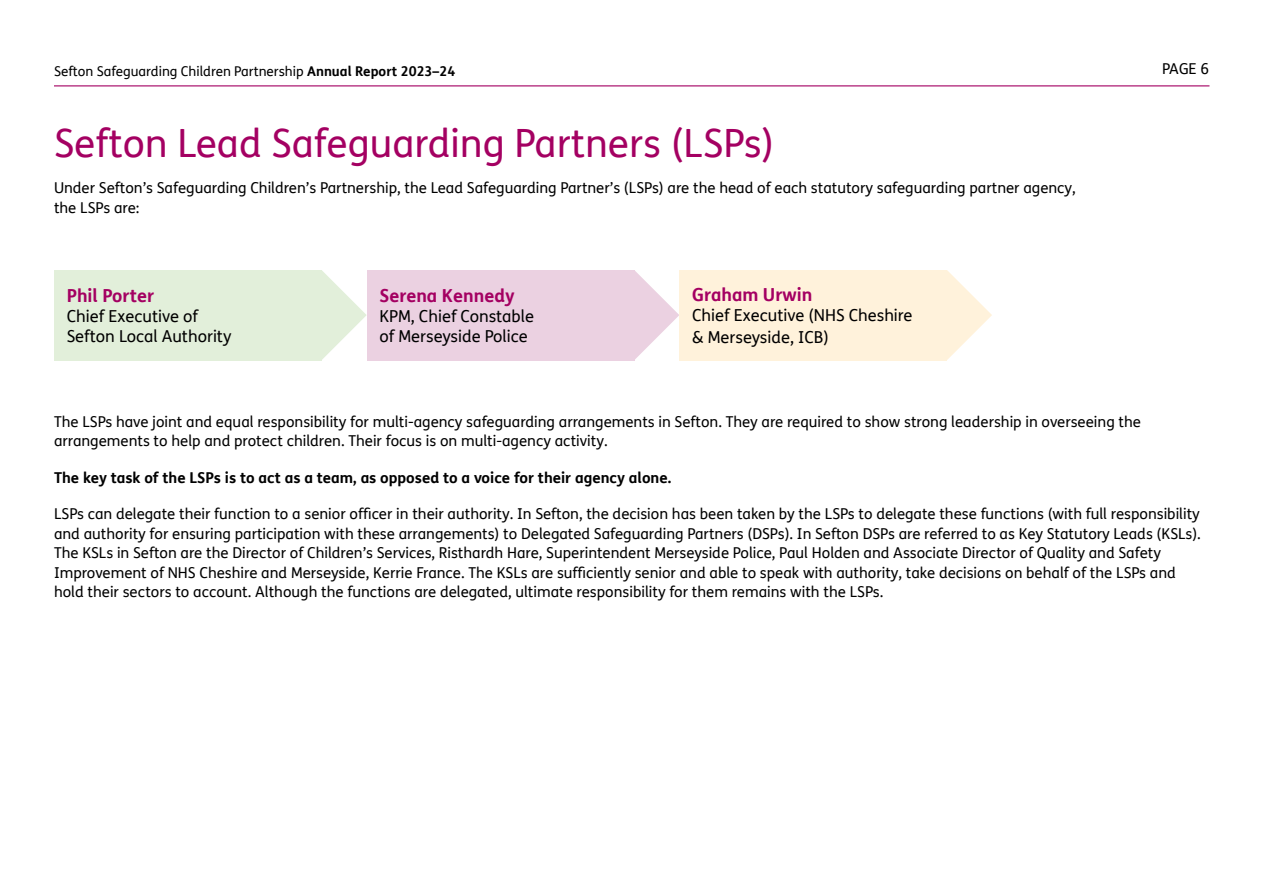
<style>
.page{position:relative;width:1263px;height:893px;background:#fff}
.page>*{position:absolute;margin:0;border:0;box-sizing:border-box;transform-origin:0 0}
.TOC_Heading{font:39px "FS Me";color:#a40062}
.t1{font:700 18px "FS Me";color:#a40062}
.t2{font:16.5px/21.6px "FS Me";color:#000}
.Body{font:15px/19.5px "FS Me";color:#000}
.Body-2{font:700 15px "FS Me";color:#000}
.t3{font:13.5px "FS Me";color:#000}
.s1{font-weight:700}
</style>
<div class="page">
<hr style="left:54px;top:85px;width:1155px;height:1px;background:#a40062">
<div style="left:54px;top:270px;width:268px;height:90px;background:#e2efda"></div>
<svg style="left:322px;top:271px;width:45px;height:89px"></svg>
<div style="left:367px;top:270px;width:267px;height:90px;background:#ebd1e1"></div>
<svg style="left:634px;top:270px;width:45px;height:90px"></svg>
<svg style="left:947px;top:270px;width:45px;height:90px"></svg>
<div style="left:679px;top:270px;width:268px;height:90px;background:#fff2db"></div>
<p class="t3" style="left:54px;top:62px;width:403px">Sefton Safeguarding Children Partnership <span class="s1">Annual Report 2023–24</span></p>
<p class="Body" style="left:1162px;top:58px;width:48px">PAGE 6</p>
<p class="TOC_Heading" style="left:54px;top:116px;width:722px">Sefton Lead Safeguarding Partners (LSPs)</p>
<p class="Body" style="left:54px;top:178px;width:1023px">Under Sefton’s Safeguarding Children’s Partnership, the Lead Safeguarding Partner’s (LSPs) are the head of each statutory safeguarding partner agency, the LSPs are:</p>
<p class="t1" style="left:67px;top:282px;width:89px">Phil Porter</p>
<p class="t2" style="left:67px;top:305px;width:133px">Chief Executive of</p>
<p class="t2" style="left:67px;top:325px;width:166px">Sefton Local Authority</p>
<p class="t1" style="left:379px;top:282px;width:137px">Serena Kennedy</p>
<p class="t2" style="left:379px;top:305px;width:156px">KPM, Chief Constable</p>
<p class="t2" style="left:379px;top:325px;width:150px">of Merseyside Police</p>
<p class="t1" style="left:692px;top:281px;width:122px">Graham Urwin</p>
<p class="t2" style="left:692px;top:304px;width:222px">Chief Executive (NHS Cheshire &amp; Merseyside, ICB)</p>
<p class="Body" style="left:54px;top:411px;width:1088px">The LSPs have joint and equal responsibility for multi-agency safeguarding arrangements in Sefton. They are required to show strong leadership in overseeing the arrangements to help and protect children. Their focus is on multi-agency activity.</p>
<p class="Body-2" style="left:54px;top:466px;width:619px">The key task of the LSPs is to act as a team, as opposed to a voice for their agency alone.</p>
<p class="Body" style="left:54px;top:504px;width:1148px">LSPs can delegate their function to a senior officer in their authority. In Sefton, the decision has been taken by the LSPs to delegate these functions (with full responsibility and authority for ensuring participation with these arrangements) to Delegated Safeguarding Partners (DSPs). In Sefton DSPs are referred to as Key Statutory Leads (KSLs).<br>The KSLs in Sefton are the Director of Children’s Services, Risthardh Hare, Superintendent Merseyside Police, Paul Holden and Associate Director of Quality and Safety Improvement of NHS Cheshire and Merseyside, Kerrie France. The KSLs are sufficiently senior and able to speak with authority, take decisions on behalf of the LSPs and hold their sectors to account. Although the functions are delegated, ultimate responsibility for them remains with the LSPs.</p>
</div>
